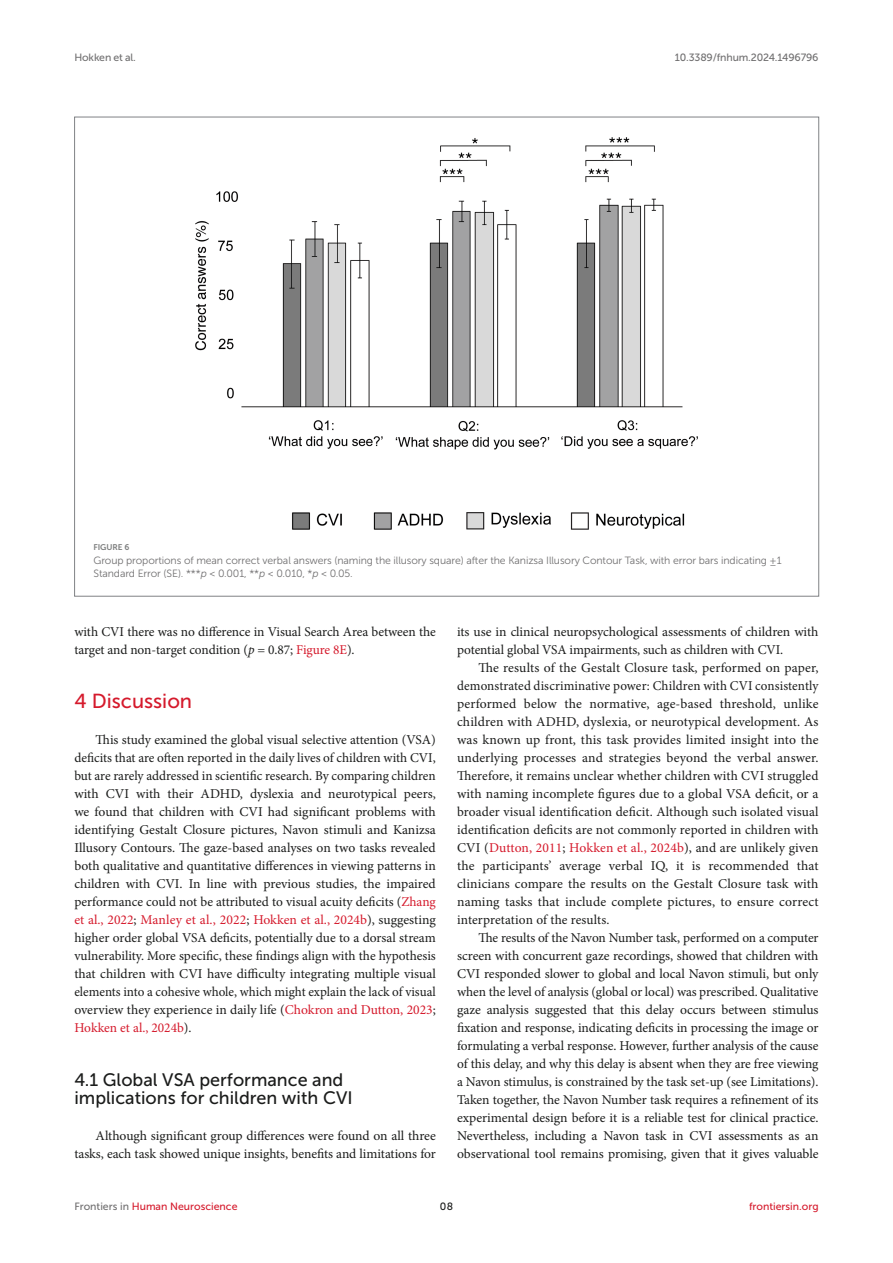
<style>
.page{position:relative;width:893px;height:1263px;background:#fff}
.page>*{position:absolute;margin:0;border:0;box-sizing:border-box;transform-origin:0 0}
.HEAD_1{font:20.25px "Museo Sans 500";color:#d51a2c}
.HEAD_2{font:18px/18px "Museo Sans 500";color:#1b1c1b}
.TEXT{font:13.5px/18px "Minion Pro";letter-spacing:-.005em;color:#1b1c1b;text-align:justify}
.FIG_LEG{font:10.5px/13.5px "Museo Sans 300";letter-spacing:-.01em;color:#706f70}
.t1{font:10.5px "Museo Sans 500";color:#d51a2c}
.t2{font:10.5px "Museo Sans 500";letter-spacing:-.015em;color:#706f70}
.t3{font:10.5px "Museo Sans 500";color:#1b1c1b}
.FIG_HD{font:8.25px "Museo Sans 700";letter-spacing:-.01em;color:#7e7f7f}
.s1{font-style:italic}
.s2{color:#d51a2c}
.s3{color:#706f70}
</style>
<div class="page">
<img style="left:195px;top:137px;width:503px;height:393px">
<p class="t2" style="left:74px;top:51px;width:63px">Hokken et al.</p>
<p class="t2" style="left:675px;top:51px;width:145px">10.3389/fnhum.2024.1496796</p>
<p class="FIG_HD" style="left:94px;top:543px;width:37px">FIGURE 6</p>
<p class="FIG_LEG" style="left:94px;top:553px;width:690px">Group proportions of mean correct verbal answers (naming the illusory square) after the Kanizsa Illusory Contour Task, with error bars indicating ±1<br>Standard Error (SE). ***<span class="s1">p</span> &lt; 0.001, **<span class="s1">p</span> &lt; 0.010, *<span class="s1">p</span> &lt; 0.05.</p>
<p class="TEXT" style="left:74px;top:623px;width:363px">with CVI there was no difference in Visual Search Area between the target and non-target condition (<span class="s1">p</span> = 0.87; <span class="s2">Figure 8E</span>).</p>
<p class="HEAD_1" style="left:74px;top:690px;width:119px">4 Discussion</p>
<p class="TEXT" style="left:74px;top:731px;width:363px;text-indent:21px">This study examined the global visual selective attention (VSA) deficits that are often reported in the daily lives of children with CVI, but are rarely addressed in scientific research. By comparing children with CVI with their ADHD, dyslexia and neurotypical peers, we found that children with CVI had significant problems with identifying Gestalt Closure pictures, Navon stimuli and Kanizsa Illusory Contours. The gaze-based analyses on two tasks revealed both qualitative and quantitative differences in viewing patterns in children with CVI. In line with previous studies, the impaired performance could not be attributed to visual acuity deficits (<span class="s2">Zhang et al., 2022</span>; <span class="s2">Manley et al., 2022</span>; <span class="s2">Hokken et al., 2024b</span>), suggesting higher order global VSA deficits, potentially due to a dorsal stream vulnerability. More specific, these findings align with the hypothesis that children with CVI have difficulty integrating multiple visual elements into a cohesive whole, which might explain the lack of visual overview they experience in daily life (<span class="s2">Chokron and Dutton, 2023</span>; <span class="s2">Hokken et al., 2024b</span>).</p>
<p class="HEAD_2" style="left:74px;top:1071px;width:280px">4.1 Global VSA performance and implications for children with CVI</p>
<p class="TEXT" style="left:74px;top:1127px;width:363px;text-align:right">Although significant group differences were found on all three tasks, each task showed unique insights, benefits and limitations for</p>
<p class="TEXT" style="left:457px;top:623px;width:363px">its use in clinical neuropsychological assessments of children with potential global VSA impairments, such as children with CVI.</p>
<p class="TEXT" style="left:457px;top:659px;width:363px;text-indent:21px">The results of the Gestalt Closure task, performed on paper, demonstrated discriminative power: Children with CVI consistently performed below the normative, age-based threshold, unlike children with ADHD, dyslexia, or neurotypical development. As was known up front, this task provides limited insight into the underlying processes and strategies beyond the verbal answer.<br>Therefore, it remains unclear whether children with CVI struggled with naming incomplete figures due to a global VSA deficit, or a broader visual identification deficit. Although such isolated visual identification deficits are not commonly reported in children with CVI (<span class="s2">Dutton, 2011</span>; <span class="s2">Hokken et al., 2024b</span>), and are unlikely given the participants’ average verbal IQ, it is recommended that clinicians compare the results on the Gestalt Closure task with naming tasks that include complete pictures, to ensure correct interpretation of the results.</p>
<p class="TEXT" style="left:457px;top:929px;width:363px;text-indent:21px">The results of the Navon Number task, performed on a computer screen with concurrent gaze recordings, showed that children with CVI responded slower to global and local Navon stimuli, but only when the level of analysis (global or local) was prescribed. Qualitative gaze analysis suggested that this delay occurs between stimulus fixation and response, indicating deficits in processing the image or formulating a verbal response. However, further analysis of the cause of this delay, and why this delay is absent when they are free viewing a Navon stimulus, is constrained by the task set-up (see Limitations).<br>Taken together, the Navon Number task requires a refinement of its experimental design before it is a reliable test for clinical practice.<br>Nevertheless, including a Navon task in CVI assessments as an observational tool remains promising, given that it gives valuable</p>
<p class="t1" style="left:74px;top:1200px;width:165px"><span class="s3">Frontiers in</span> Human Neuroscience</p>
<p class="t3" style="left:440px;top:1200px;width:15px">08</p>
<p class="t1" style="left:749px;top:1200px;width:71px">frontiersin.org</p>
</div>
